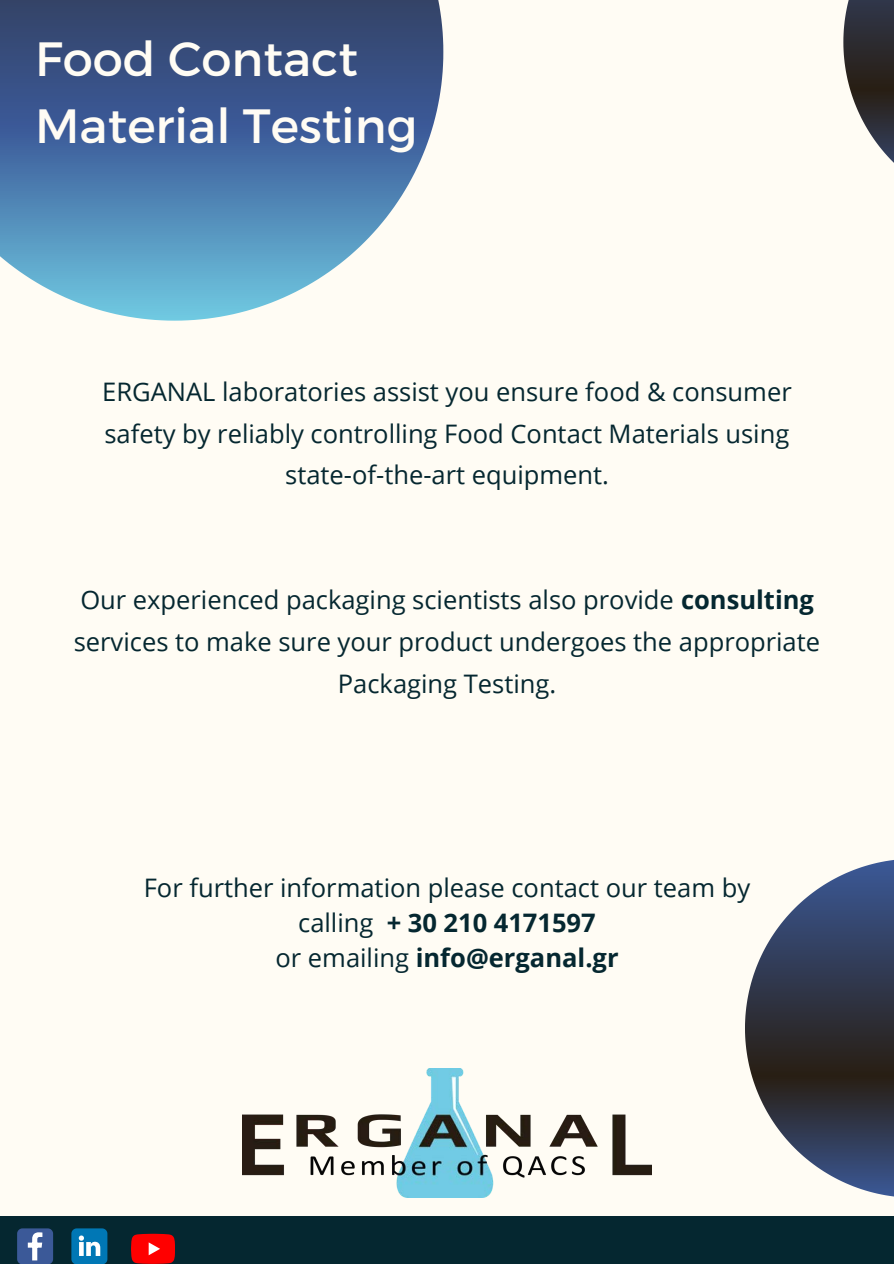
<style>
.page{position:relative;width:894px;height:1264px;background:#fff}
.page>*{position:absolute;margin:0;border:0;box-sizing:border-box;transform-origin:0 0}
.t1{font:48px "Montserrat";color:#fffcf4}
.t2{font:25.5px/41.7px "Open Sans";color:#052730;text-align:center}
.t3{font:700 25.5px "Open Sans";color:#052730}
.s1{font-weight:700}
.s2{font-weight:400}
</style>
<div class="page">
<div style="left:0;top:0;width:893px;height:1263px;background:#fffcf4"></div>
<img style="left:243px;top:1068px;width:408px;height:129px">
<div style="left:0;top:1216px;width:893px;height:47px;background:#052730"></div>
<svg style="left:17px;top:1228px;width:36px;height:35px"></svg>
<svg style="left:71px;top:1228px;width:36px;height:35px"></svg>
<svg style="left:131px;top:1233px;width:44px;height:30px"></svg>
<svg style="left:745px;top:860px;width:148px;height:337px"></svg>
<svg style="left:0;top:0;width:443px;height:320px;background:#5e81a9"></svg>
<svg style="left:843px;top:0;width:50px;height:162px"></svg>
<p class="t1" style="left:35px;top:28px;width:324px">Food Contact</p>
<p class="t1" style="left:35px;top:94px;width:384px">Material Testing</p>
<p class="t2" style="left:102px;top:370px;width:691px">ERGANAL laboratories assist you ensure food &amp; consumer safety by reliably controlling Food Contact Materials using state-of-the-art equipment.</p>
<p class="t2" style="left:74px;top:578px;width:747px">Our experienced packaging scientists also provide <span class="s1">consulting </span>services to make sure your product undergoes the appropriate<br>Packaging Testing.</p>
<p class="t2" style="left:144px;top:866px;width:607px">For further information please contact our team by</p>
<p class="t3" style="left:298px;top:904px;width:299px"><span class="s2">calling</span> + 30 210 4171597</p>
<p class="t3" style="left:275px;top:939px;width:344px"><span class="s2">or emailing</span> info@erganal.gr</p>
</div>
